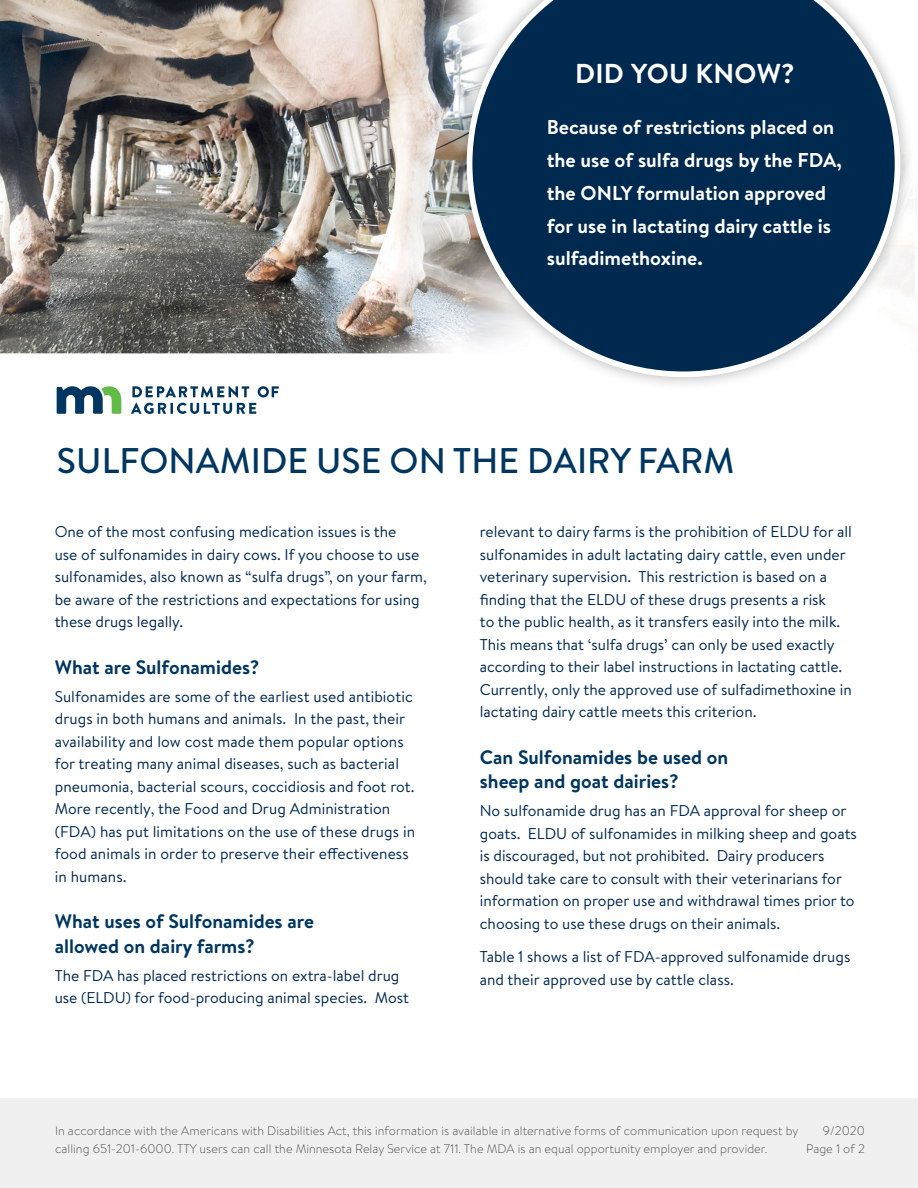
<style>
.page{position:relative;width:918px;height:1188px;background:#fff}
.page>*{position:absolute;margin:0;border:0;box-sizing:border-box;transform-origin:0 0}
.t1{font:500 35.7px "Brandon Text";letter-spacing:.005em;color:#003660}
.H2_16_medium{font:700 27.3px "Brandon Text";letter-spacing:.01em;color:#fff}
.t2{font:700 19.95px/32.7px "Brandon Text";color:#fff}
.H2_Dark{font:700 19.5px/24.8px "Brandon Text";color:#003660}
.P1_4_20{font:15.6px/22.5px "Brandon Text";color:#002950}
.P1_4_20-2{font:300 12.45px/18px "Brandon Text";letter-spacing:.005em;color:#4d4d4f}
</style>
<div class="page">
<img style="left:0;top:0;width:918px;height:1099px">
<div style="left:452px;top:0;width:463px;height:392px;background:#000;opacity:.32"></div>
<svg style="left:467px;top:0;width:433px;height:377px;background:#315170"></svg>
<svg style="left:57px;top:386px;width:64px;height:28px"></svg>
<svg style="left:132px;top:386px;width:117px;height:11px"></svg>
<svg style="left:258px;top:386px;width:21px;height:11px"></svg>
<svg style="left:131px;top:403px;width:125px;height:11px"></svg>
<div style="left:0;top:1099px;width:918px;height:89px;background:#f1f0f0"></div>
<h2 class="H2_16_medium" style="left:575px;top:54px;width:221px">DID YOU KNOW?</h2>
<p class="t2" style="left:547px;top:111px;width:297px">Because of restrictions placed on the use of sulfa drugs by the FDA, the ONLY formulation approved for use in lactating dairy cattle is sulfadimethoxine.</p>
<h1 class="t1" style="left:57px;top:436px;width:679px">SULFONAMIDE USE ON THE DAIRY FARM</h1>
<p class="P1_4_20" style="left:55px;top:520px;width:374px">One of the most confusing medication issues is the<br>use of sulfonamides in dairy cows. If you choose to use sulfonamides, also known as “sulfa drugs”, on your farm, be aware of the restrictions and expectations for using these drugs legally.</p>
<h2 class="H2_Dark" style="left:55px;top:654px;width:206px">What are Sulfonamides?</h2>
<p class="P1_4_20" style="left:55px;top:684px;width:362px">Sulfonamides are some of the earliest used antibiotic drugs in both humans and animals. In the past, their availability and low cost made them popular options for treating many animal diseases, such as bacterial pneumonia, bacterial scours, coccidiosis and foot rot.<br>More recently, the Food and Drug Administration (FDA) has put limitations on the use of these drugs in food animals in order to preserve their effectiveness in humans.</p>
<h2 class="H2_Dark" style="left:55px;top:908px;width:261px">What uses of Sulfonamides are allowed on dairy farms?</h2>
<p class="P1_4_20" style="left:55px;top:963px;width:356px">The FDA has placed restrictions on extra-label drug use (ELDU) for food-producing animal species. Most</p>
<p class="P1_4_20" style="left:480px;top:520px;width:374px">relevant to dairy farms is the prohibition of ELDU for all sulfonamides in adult lactating dairy cattle, even under veterinary supervision. This restriction is based on a finding that the ELDU of these drugs presents a risk<br>to the public health, as it transfers easily into the milk.<br>This means that ‘sulfa drugs’ can only be used exactly according to their label instructions in lactating cattle.<br>Currently, only the approved use of sulfadimethoxine in lactating dairy cattle meets this criterion.</p>
<h2 class="H2_Dark" style="left:480px;top:744px;width:250px">Can Sulfonamides be used on sheep and goat dairies?</h2>
<p class="P1_4_20" style="left:480px;top:799px;width:379px">No sulfonamide drug has an FDA approval for sheep or goats. ELDU of sulfonamides in milking sheep and goats is discouraged, but not prohibited. Dairy producers should take care to consult with their veterinarians for information on proper use and withdrawal times prior to choosing to use these drugs on their animals.</p>
<p class="P1_4_20" style="left:480px;top:945px;width:372px">Table 1 shows a list of FDA-approved sulfonamide drugs and their approved use by cattle class.</p>
<p class="P1_4_20-2" style="left:55px;top:1121px;width:745px">In accordance with the Americans with Disabilities Act, this information is available in alternative forms of communication upon request by calling 651-201-6000. TTY users can call the Minnesota Relay Service at 711. The MDA is an equal opportunity employer and provider.</p>
<p class="P1_4_20-2" style="left:823px;top:1121px;width:44px">9/2020</p>
<p class="P1_4_20-2" style="left:806px;top:1139px;width:60px">Page 1 of 2</p>
</div>
